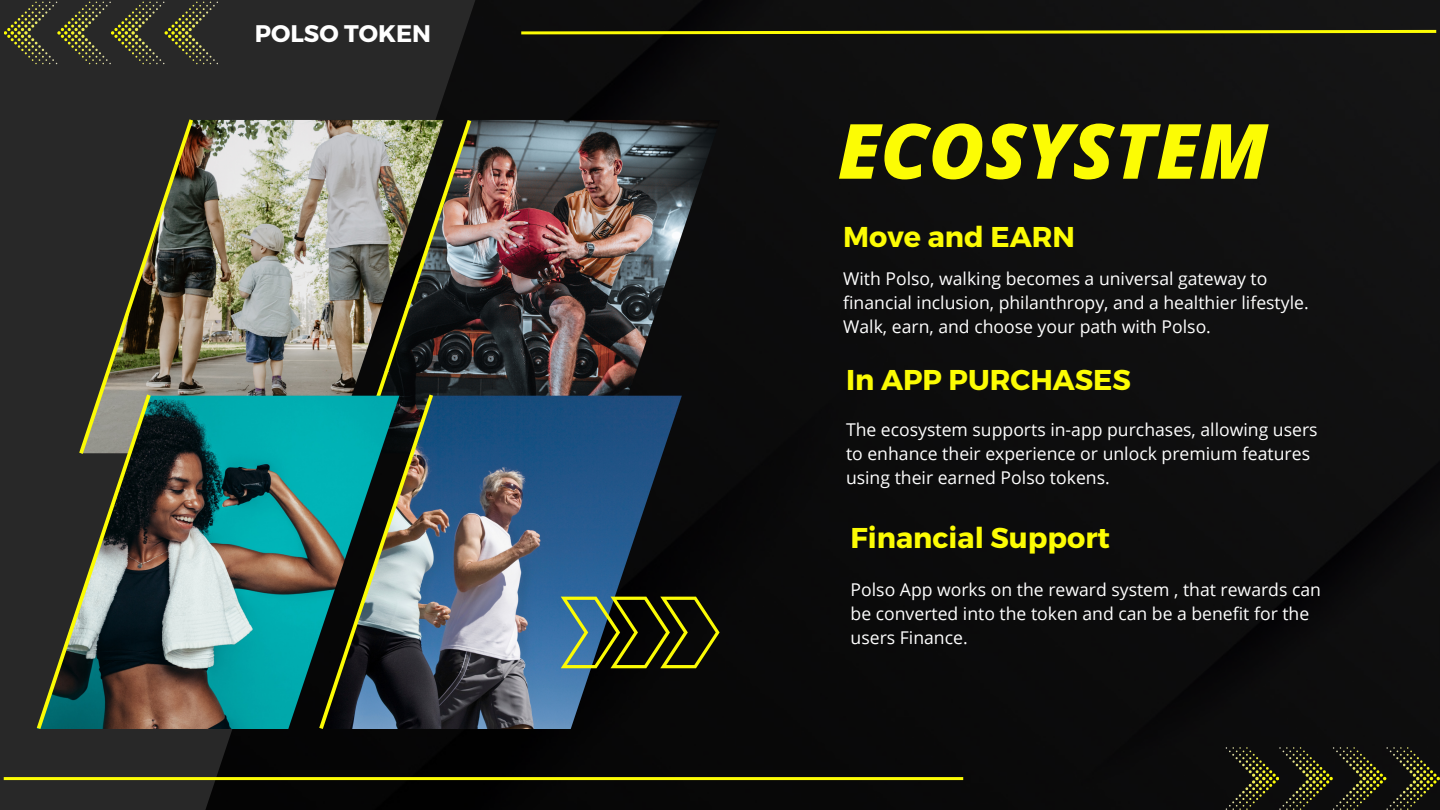
<style>
.page{position:relative;width:1440px;height:810px;background:#fff}
.page>*{position:absolute;margin:0;border:0;box-sizing:border-box;transform-origin:0 0}
.t1{font:italic 800 76.2px "Open Sans";color:#fcfc04}
.t2{font:700 28.6px "Montserrat";color:#fcfc04}
.t3{font:700 24px "Montserrat";color:#fff}
.t4{font:17.6px/24px "Open Sans";color:#fff}
</style>
<div class="page">
<div style="left:485px;top:0;width:955px;height:810px;background:#0d0d0e"></div>
<svg style="left:518px;top:28px;width:921px;height:8px;background:#68680b"></svg>
<svg style="left:0;top:0;width:485px;height:810px;background:#1f1f1f"></svg>
<hr style="left:4px;top:777px;width:959px;height:3px;background:#fcfc04">
<svg style="left:4px;top:2px;width:214px;height:62px;background:#3d3d2b"></svg>
<svg style="left:1226px;top:747px;width:214px;height:63px;background:#242413"></svg>
<img style="left:196px;top:120px;width:120px;height:276px">
<img style="left:474px;top:120px;width:246px;height:333px">
<img style="left:196px;top:396px;width:120px;height:333px">
<img style="left:474px;top:396px;width:208px;height:333px">
<img style="left:34px;top:115px;width:162px;height:618px">
<img style="left:316px;top:116px;width:158px;height:617px">
<svg style="left:561px;top:597px;width:159px;height:71px;background:#3f4b28"></svg>
<p class="t3" style="left:255px;top:18px;width:178px">POLSO TOKEN</p>
<p class="t1" style="left:838px;top:97px;width:432px">ECOSYSTEM</p>
<p class="t2" style="left:843px;top:218px;width:233px">Move and EARN</p>
<p class="t4" style="left:843px;top:266px;width:467px">With Polso, walking becomes a universal gateway to financial inclusion, philanthropy, and a healthier lifestyle.<br>Walk, earn, and choose your path with Polso.</p>
<p class="t2" style="left:846px;top:361px;width:287px">In APP PURCHASES</p>
<p class="t4" style="left:846px;top:417px;width:473px">The ecosystem supports in-app purchases, allowing users to enhance their experience or unlock premium features using their earned Polso tokens.</p>
<p class="t2" style="left:851px;top:519px;width:261px">Financial Support</p>
<p class="t4" style="left:851px;top:577px;width:472px">Polso App works on the reward system , that rewards can be converted into the token and can be a benefit for the users Finance.</p>
</div>
